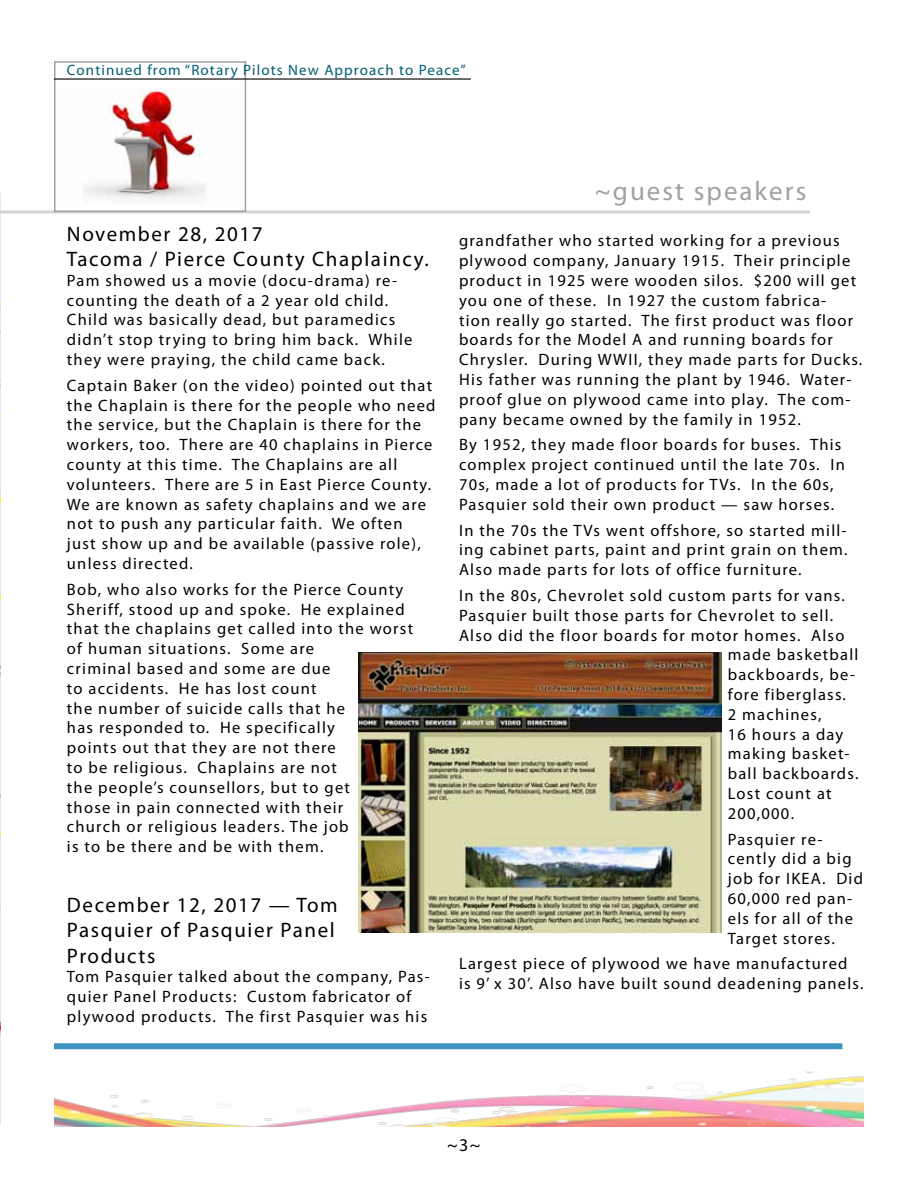
<style>
.page{position:relative;width:918px;height:1188px;background:#fff}
.page>*{position:absolute;margin:0;border:0;box-sizing:border-box;transform-origin:0 0}
.t1{font:27px "Myriad Pro";letter-spacing:.075em;color:#9fa1a4}
.t2{font:21px/25.2px "Myriad Pro";letter-spacing:.075em;color:#000}
.t3{font:18px "Myriad Pro";color:#000}
.t4{font:16.5px/19.8px "Myriad Pro";letter-spacing:.075em;color:#000}
.t5{font:15px "Myriad Pro";letter-spacing:.075em;color:#005d77}
</style>
<div class="page">
<img style="left:0;top:193px;width:1px;height:932px">
<hr style="left:0;top:210px;width:810px;height:3px;background:#d1d3d4">
<img style="left:84px;top:88px;width:122px;height:112px">
<div style="left:54px;top:61px;width:192px;height:151px;border:2px solid #9fa1a4"></div>
<img style="left:54px;top:1071px;width:810px;height:56px">
<div style="left:54px;top:1043px;width:788px;height:6px;background:#3e95c3"></div>
<img style="left:359px;top:652px;width:363px;height:281px">
<hr style="left:54px;top:78px;width:417px;height:2px;background:#000">
<p class="t5" style="left:67px;top:61px;width:400px">Continued from “Rotary Pilots New Approach to Peace”</p>
<h1 class="t1" style="left:595px;top:175px;width:213px">~guest speakers</h1>
<p class="t2" style="left:67px;top:221px;width:363px">November 28, 2017<br>Tacoma / Pierce County Chaplaincy.</p>
<p class="t4" style="left:67px;top:270px;width:347px">Pam showed us a movie (docu-drama) re&shy;counting the death of a 2 year old child.<br>Child was basically dead, but paramedics didn’t stop trying to bring him back. While they were praying, the child came back.</p>
<p class="t4" style="left:67px;top:375px;width:370px">Captain Baker (on the video) pointed out that the Chaplain is there for the people who need the service, but the Chaplain is there for the workers, too. There are 40 chaplains in Pierce county at this time. The Chaplains are all volunteers. There are 5 in East Pierce County.<br>We are known as safety chaplains and we are not to push any particular faith. We often just show up and be available (passive role), unless directed.</p>
<p class="t4" style="left:67px;top:579px;width:348px">Bob, who also works for the Pierce County Sheriff, stood up and spoke. He explained that the chaplains get called into the worst of human situations. Some are<br>criminal based and some are due<br>to accidents. He has lost count<br>the number of suicide calls that he<br>has responded to. He specifically<br>points out that they are not there<br>to be religious. Chaplains are not<br>the people’s counsellors, but to get<br>those in pain connected with their<br>church or religious leaders. The job<br>is to be there and be with them.</p>
<p class="t2" style="left:67px;top:892px;width:272px">December 12, 2017 — Tom<br>Pasquier of Pasquier Panel<br>Products</p>
<p class="t4" style="left:67px;top:967px;width:364px">Tom Pasquier talked about the company, Pas&shy;quier Panel Products: Custom fabricator of plywood products. The first Pasquier was his</p>
<p class="t4" style="left:459px;top:231px;width:405px">grandfather who started working for a previous plywood company, January 1915. Their principle product in 1925 were wooden silos. $200 will get you one of these. In 1927 the custom fabrica-<br>tion really go started. The first product was floor boards for the Model A and running boards for Chrysler. During WWII, they made parts for Ducks.<br>His father was running the plant by 1946. Water&shy;proof glue on plywood came into play. The com&shy;pany became owned by the family in 1952.</p>
<p class="t4" style="left:459px;top:435px;width:387px">By 1952, they made floor boards for buses. This complex project continued until the late 70s. In 70s, made a lot of products for TVs. In the 60s, Pasquier sold their own product — saw horses.</p>
<p class="t4" style="left:459px;top:520px;width:390px;text-align:justify">In the 70s the TVs went offshore, so started mill&shy;ing cabinet parts, paint and print grain on them.<br>Also made parts for lots of office furniture.</p>
<p class="t4" style="left:459px;top:585px;width:388px">In the 80s, Chevrolet sold custom parts for vans.</p>
<p class="t4" style="left:459px;top:605px;width:376px">Pasquier built those parts for Chevrolet to sell.</p>
<p class="t4" style="left:459px;top:625px;width:387px">Also did the floor boards for motor homes. Also</p>
<p class="t4" style="left:728px;top:645px;width:132px">made basketball</p>
<p class="t4" style="left:728px;top:664px;width:129px">backboards, be-</p>
<p class="t4" style="left:728px;top:684px;width:120px">fore fiberglass.</p>
<p class="t4" style="left:728px;top:704px;width:95px">2 machines,</p>
<p class="t4" style="left:728px;top:724px;width:117px">16 hours a day</p>
<p class="t4" style="left:728px;top:744px;width:123px">making basket-</p>
<p class="t4" style="left:728px;top:763px;width:132px">ball backboards.</p>
<p class="t4" style="left:728px;top:783px;width:105px">Lost count at</p>
<p class="t4" style="left:728px;top:803px;width:68px">200,000.</p>
<p class="t4" style="left:728px;top:829px;width:137px">Pasquier re&shy;cently did a big job for IKEA. Did<br>60,000 red pan&shy;els for all of the<br>Target stores.</p>
<p class="t4" style="left:459px;top:954px;width:406px">Largest piece of plywood we have manufactured<br>is 9’ x 30’. Also have built sound deadening panels.</p>
<p class="t3" style="left:447px;top:1133px;width:35px">~3~</p>
</div>
